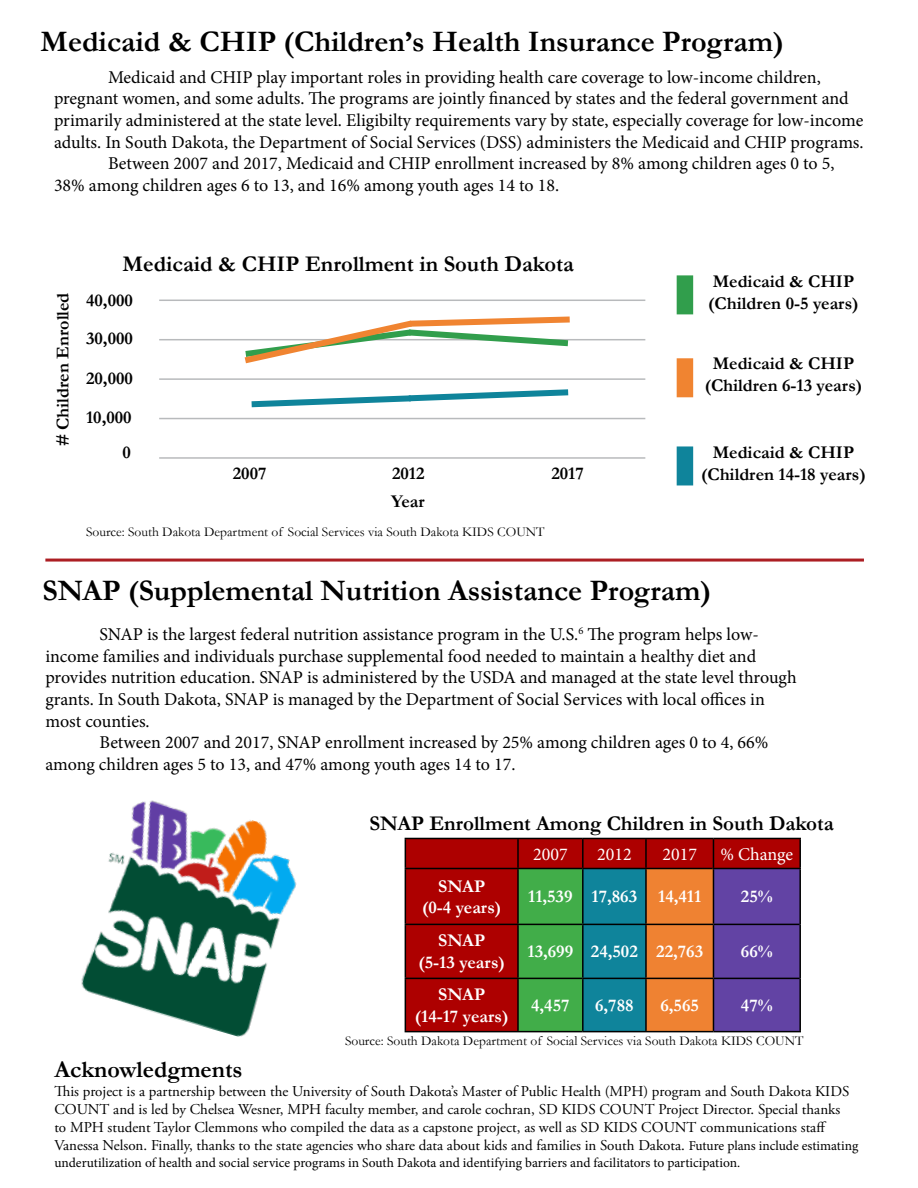
<style>
.page{position:relative;width:918px;height:1188px;background:#fff}
.page>*{position:absolute;margin:0;border:0;box-sizing:border-box;transform-origin:0 0}
.t1{font:700 30px "Garamond";color:#000}
.t2{font:700 24px "Garamond";color:#000}
.t3{font:700 22.5px "Garamond";color:#000}
.t4{font:700 21px "Garamond";color:#000}
.t5{font:18px "Minion Pro";color:#000}
.t6{font:700 18px/21.6px "Garamond";color:#000}
.t7{font:700 18px/21.6px "Garamond";color:#fff;text-align:center}
.t8{font:18px "Minion Pro";color:#fff}
.t9{font:15px/18px "Adobe Garamond Pro";color:#000}
.t10{font:13.5px "Garamond";color:#000}
.t11{font:13.5px "Minion Pro";color:#000}
.s1{font-family:"Minion Pro";font-size:13.5px}
</style>
<div class="page">
<hr style="left:45px;top:559px;width:819px;height:3px;background:#ac1e23">
<img style="left:81px;top:800px;width:216px;height:237px">
<hr style="left:159px;top:457px;width:486px;height:2px;background:#b8babc">
<hr style="left:159px;top:418px;width:486px;height:1px;background:#b8babc">
<hr style="left:159px;top:378px;width:486px;height:2px;background:#b8babc">
<hr style="left:159px;top:339px;width:486px;height:1px;background:#b8babc">
<hr style="left:159px;top:300px;width:486px;height:1px;background:#b8babc">
<div style="left:677px;top:275px;width:16px;height:39px;background:#319e4c"></div>
<div style="left:677px;top:358px;width:16px;height:39px;background:#f08431"></div>
<div style="left:677px;top:446px;width:16px;height:39px;background:#0f849b"></div>
<svg style="left:238px;top:316px;width:338px;height:48px"></svg>
<svg style="left:251px;top:389px;width:318px;height:19px"></svg>
<div style="left:406px;top:839px;width:111px;height:192px;background:#ad0000"></div>
<hr style="left:405px;top:838px;width:113px;height:1px;background:#000">
<svg style="left:405px;top:839px;width:1px;height:29px"></svg>
<hr style="left:518px;top:838px;width:65px;height:1px;background:#000">
<hr style="left:517px;top:839px;width:2px;height:29px;background:#000">
<hr style="left:583px;top:838px;width:63px;height:1px;background:#000">
<hr style="left:646px;top:838px;width:67px;height:1px;background:#000">
<hr style="left:713px;top:838px;width:88px;height:1px;background:#000">
<svg style="left:518px;top:839px;width:281px;height:192px;background:#72645f"></svg>
<hr style="left:799px;top:839px;width:2px;height:29px;background:#000">
<hr style="left:405px;top:868px;width:113px;height:1px;background:#000">
<hr style="left:405px;top:869px;width:1px;height:55px;background:#000">
<hr style="left:518px;top:868px;width:65px;height:1px;background:#000">
<hr style="left:517px;top:869px;width:2px;height:55px;background:#000">
<hr style="left:583px;top:868px;width:63px;height:1px;background:#000">
<hr style="left:582px;top:869px;width:2px;height:55px;background:#000">
<hr style="left:646px;top:868px;width:67px;height:1px;background:#000">
<hr style="left:645px;top:869px;width:2px;height:55px;background:#000">
<hr style="left:405px;top:924px;width:113px;height:1px;background:#000">
<hr style="left:405px;top:925px;width:1px;height:53px;background:#000">
<hr style="left:518px;top:924px;width:65px;height:1px;background:#000">
<hr style="left:517px;top:925px;width:2px;height:53px;background:#000">
<hr style="left:583px;top:924px;width:63px;height:1px;background:#000">
<hr style="left:582px;top:925px;width:2px;height:53px;background:#000">
<hr style="left:646px;top:924px;width:67px;height:1px;background:#000">
<hr style="left:645px;top:925px;width:2px;height:53px;background:#000">
<hr style="left:405px;top:978px;width:113px;height:1px;background:#000">
<hr style="left:405px;top:979px;width:1px;height:52px;background:#000">
<hr style="left:518px;top:978px;width:65px;height:1px;background:#000">
<hr style="left:517px;top:979px;width:2px;height:52px;background:#000">
<hr style="left:583px;top:978px;width:63px;height:1px;background:#000">
<hr style="left:582px;top:979px;width:2px;height:52px;background:#000">
<hr style="left:646px;top:978px;width:67px;height:1px;background:#000">
<hr style="left:645px;top:979px;width:2px;height:52px;background:#000">
<hr style="left:405px;top:1031px;width:113px;height:1px;background:#000">
<hr style="left:518px;top:1031px;width:65px;height:1px;background:#000">
<hr style="left:583px;top:1031px;width:63px;height:1px;background:#000">
<hr style="left:646px;top:1031px;width:67px;height:1px;background:#000">
<hr style="left:713px;top:869px;width:1px;height:55px;background:#000">
<hr style="left:713px;top:925px;width:1px;height:53px;background:#000">
<hr style="left:713px;top:979px;width:1px;height:52px;background:#000">
<hr style="left:713px;top:868px;width:88px;height:1px;background:#000">
<hr style="left:799px;top:869px;width:2px;height:55px;background:#000">
<hr style="left:799px;top:924px;width:2px;height:54px;background:#000">
<hr style="left:799px;top:978px;width:2px;height:53px;background:#000">
<hr style="left:713px;top:924px;width:86px;height:1px;background:#000">
<hr style="left:713px;top:978px;width:86px;height:1px;background:#000">
<hr style="left:713px;top:1031px;width:88px;height:1px;background:#000">
<h1 class="t1" style="left:40px;top:21px;width:745px">Medicaid &amp; CHIP (Children’s Health Insurance Program)</h1>
<p class="t5" style="left:108px;top:65px;width:714px">Medicaid and CHIP play important roles in providing health care coverage to low-income children,</p>
<p class="t5" style="left:54px;top:87px;width:796px">pregnant women, and some adults. The programs are jointly financed by states and the federal government and</p>
<p class="t5" style="left:54px;top:108px;width:811px">primarily administered at the state level. Eligibilty requirements vary by state, especially coverage for low-income</p>
<p class="t5" style="left:54px;top:130px;width:811px">adults. In South Dakota, the Department of Social Services (DSS) administers the Medicaid and CHIP programs.</p>
<p class="t5" style="left:108px;top:151px;width:728px">Between 2007 and 2017, Medicaid and CHIP enrollment increased by 8% among children ages 0 to 5,</p>
<p class="t5" style="left:54px;top:173px;width:507px">38% among children ages 6 to 13, and 16% among youth ages 14 to 18.</p>
<p class="t6" style="left:52px;top:446px;width:155px;rotate:-90deg"># Children Enrolled</p>
<p class="t3" style="left:123px;top:248px;width:453px">Medicaid &amp; CHIP Enrollment in South Dakota</p>
<p class="t6" style="left:86px;top:289px;width:48px">40,000</p>
<p class="t6" style="left:86px;top:328px;width:48px">30,000</p>
<p class="t6" style="left:86px;top:368px;width:48px">20,000</p>
<p class="t6" style="left:86px;top:407px;width:47px">10,000</p>
<p class="t6" style="left:123px;top:442px;width:10px">0</p>
<p class="t6" style="left:708px;top:271px;width:152px">Medicaid &amp; CHIP (Children 0-5 years)</p>
<p class="t6" style="left:705px;top:352px;width:159px;text-align:center">Medicaid &amp; CHIP (Children 6-13 years)</p>
<p class="t6" style="left:713px;top:442px;width:143px">Medicaid &amp; CHIP</p>
<p class="t6" style="left:233px;top:463px;width:35px">2007</p>
<p class="t6" style="left:392px;top:463px;width:34px">2012</p>
<p class="t6" style="left:551px;top:463px;width:34px">2017</p>
<p class="t6" style="left:701px;top:463px;width:166px">(Children 14-18 years)</p>
<p class="t6" style="left:391px;top:491px;width:35px">Year</p>
<p class="t10" style="left:86px;top:523px;width:460px">Source: South Dakota Department of Social Services via South Dakota KIDS COUNT</p>
<h1 class="t1" style="left:42px;top:571px;width:670px">SNAP (Supplemental Nutrition Assistance Program)</h1>
<p class="t5" style="left:99px;top:622px;width:661px">SNAP is the largest federal nutrition assistance program in the U.S.<sup>6</sup> The program helps low-</p>
<p class="t5" style="left:45px;top:644px;width:712px">income families and individuals purchase supplemental food needed to maintain a healthy diet and</p>
<p class="t5" style="left:45px;top:666px;width:753px">provides nutrition education. SNAP is administered by the USDA and managed at the state level through</p>
<p class="t5" style="left:45px;top:687px;width:721px">grants. In South Dakota, SNAP is managed by the Department of Social Services with local offices in</p>
<p class="t5" style="left:45px;top:709px;width:106px">most counties.</p>
<p class="t5" style="left:99px;top:730px;width:671px">Between 2007 and 2017, SNAP enrollment increased by 25% among children ages 0 to 4, 66%</p>
<p class="t5" style="left:45px;top:752px;width:472px">among children ages 5 to 13, and 47% among youth ages 14 to 17.</p>
<p class="t4" style="left:369px;top:809px;width:466px">SNAP Enrollment Among Children in South Dakota</p>
<p class="t7" style="left:534px;top:849px;width:35px">2007</p>
<p class="t8" style="left:533px;top:842px;width:36px">2007</p>
<p class="t8" style="left:597px;top:842px;width:36px">2012</p>
<p class="t8" style="left:662px;top:842px;width:36px">2017</p>
<p class="t8" style="left:720px;top:842px;width:74px">% Change</p>
<p class="t7" style="left:422px;top:875px;width:81px">SNAP (0-4 years)</p>
<p class="t7" style="left:528px;top:886px;width:174px">11,539 17,863 14,411</p>
<p class="t7" style="left:741px;top:886px;width:33px">25%</p>
<p class="t7" style="left:418px;top:930px;width:88px">SNAP (5-13 years)</p>
<p class="t7" style="left:528px;top:941px;width:177px">13,699 24,502 22,763</p>
<p class="t7" style="left:741px;top:941px;width:33px">66%</p>
<p class="t7" style="left:415px;top:984px;width:95px">SNAP (14-17 years)</p>
<p class="t7" style="left:531px;top:994px;width:40px">4,457</p>
<p class="t7" style="left:595px;top:994px;width:40px">6,788</p>
<p class="t7" style="left:661px;top:994px;width:40px">6,565</p>
<p class="t7" style="left:741px;top:994px;width:33px">47%</p>
<h2 class="t2" style="left:54px;top:1053px;width:190px">Acknowledgments</h2>
<p class="t10" style="left:345px;top:1031px;width:460px">Source: South Dakota Department of Social Services via South Dakota KIDS COUNT</p>
<p class="t9" style="left:54px;top:1083px;width:805px">This project is a partnership between the University of South Dakota’s Master of Public Health (MPH) program and South Dakota KIDS COUNT and is led by Chelsea Wesner, MPH faculty member, and carole cochran, SD KIDS COUNT Project Director. Special thanks<br>to MPH student Taylor Clemmons who compiled the data as a capstone project, as well as SD KIDS COUNT communications staff Vanessa Nelson. Finally, thanks to the state agencies who share data about kids and families in South Dakota. <span class="s1">Future plans include estimating</span></p>
<p class="t11" style="left:54px;top:1153px;width:687px">underutilization of health and social service programs in South Dakota and identifying barriers and facilitators to participation.</p>
</div>
